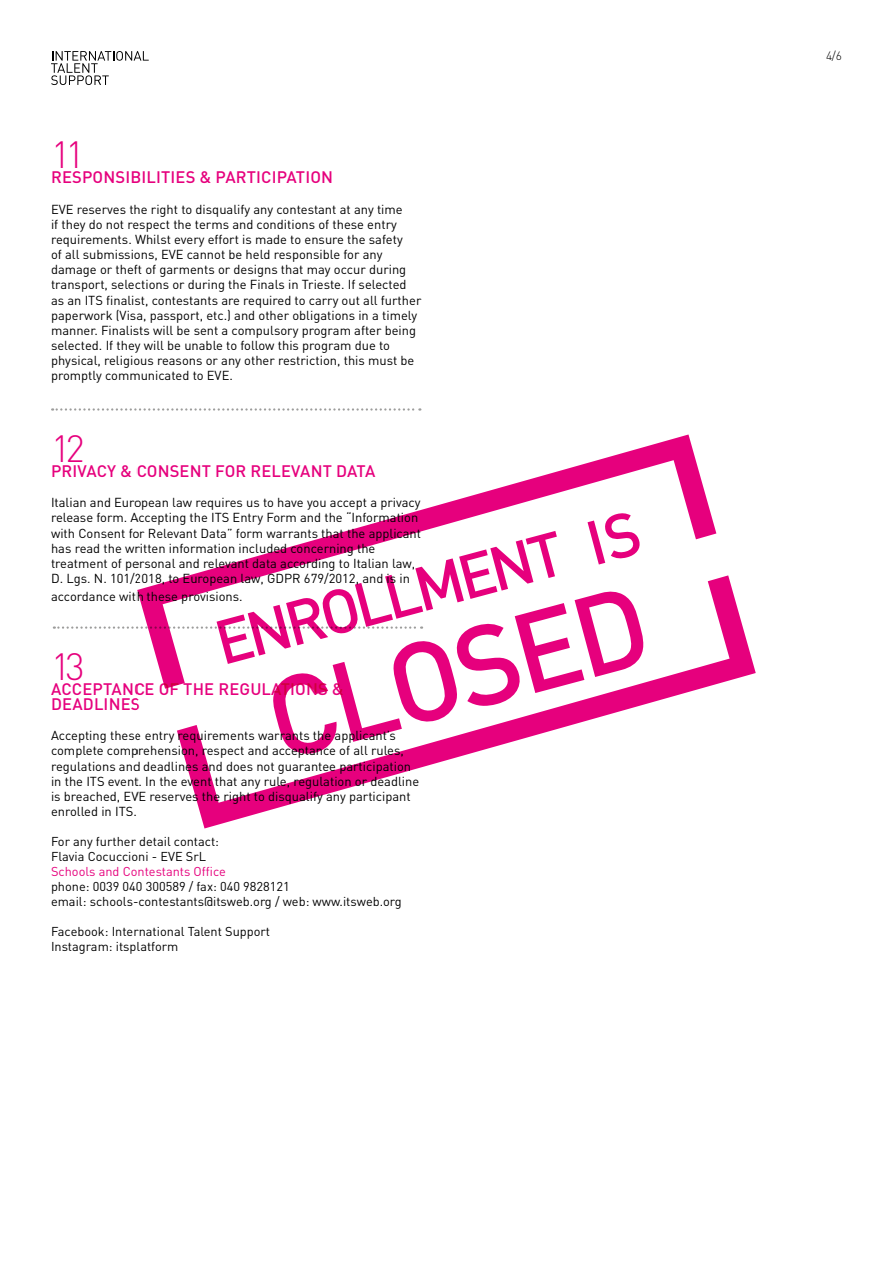
<style>
.page{position:relative;width:893px;height:1263px;background:#fff}
.page>*{position:absolute;margin:0;border:0;box-sizing:border-box;transform-origin:0 0}
.t1{font:300 37.5px "DIN Pro";color:#e6007d}
.t2{font:500 16.5px/15.1px "DIN Pro";letter-spacing:.01em;color:#e6007d}
.t3{font:12.9px/15.1px "DIN Pro";color:#000}
.t4{font:12.75px/15px "DIN Pro";color:#000}
.t5{font:12.75px "DIN Pro";color:#e6007d}
.t6{font:300 12px "DIN Pro";color:#000}
</style>
<div class="page">
<svg style="left:51px;top:51px;width:98px;height:34px"></svg>
<svg style="left:52px;top:408px;width:368px;height:3px"></svg>
<svg style="left:54px;top:626px;width:83px;height:3px"></svg>
<svg style="left:137px;top:434px;width:619px;height:394px"></svg>
<h1 class="t1" style="left:51px;top:129px;width:35px">11</h1>
<p class="t2" style="left:51px;top:169px;width:284px">RESPONSIBILITIES &amp; PARTICIPATION</p>
<p class="t3" style="left:51px;top:201px;width:372px">EVE reserves the right to disqualify any contestant at any time<br>if they do not respect the terms and conditions of these entry requirements. Whilst every effort is made to ensure the safety<br>of all submissions, EVE cannot be held responsible for any damage or theft of garments or designs that may occur during transport, selections or during the Finals in Trieste. If selected as an ITS finalist, contestants are required to carry out all further paperwork (Visa, passport, etc.) and other obligations in a timely manner. Finalists will be sent a compulsory program after being selected. If they will be unable to follow this program due to physical, religious reasons or any other restriction, this must be promptly communicated to EVE.</p>
<h1 class="t1" style="left:51px;top:423px;width:35px">12</h1>
<p class="t2" style="left:51px;top:463px;width:326px">PRIVACY &amp; CONSENT FOR RELEVANT DATA</p>
<p class="t3" style="left:51px;top:494px;width:372px">Italian and European law requires us to have you accept a privacy release form. Accepting the ITS Entry Form and the “Information with Consent for Relevant Data” form warrants that the applicant has read the written information included concerning the treatment of personal and relevant data according to Italian law, D. Lgs. N. 101/2018, to European law, GDPR 679/2012, and is in</p>
<p class="t3" style="left:51px;top:588px;width:193px">accordance with these provisions.</p>
<h1 class="t1" style="left:51px;top:640px;width:35px">13</h1>
<p class="t2" style="left:51px;top:680px;width:294px">ACCEPTANCE OF THE REGULATIONS &amp;<br>DEADLINES</p>
<p class="t3" style="left:51px;top:727px;width:370px">Accepting these entry requirements warrants the applicant’s complete comprehension, respect and acceptance of all rules, regulations and deadlines and does not guarantee participation in the ITS event. In the event that any rule, regulation or deadline is breached, EVE reserves the right to disqualify any participant enrolled in ITS.</p>
<p class="t4" style="left:51px;top:833px;width:170px">For any further detail contact:<br>Flavia Cocuccioni - EVE SrL</p>
<p class="t5" style="left:51px;top:863px;width:176px">Schools and Contestants Office</p>
<p class="t4" style="left:51px;top:878px;width:352px">phone: 0039 040 300589 / fax: 040 9828121<br>email: schools-contestants@itsweb.org / web: www.itsweb.org</p>
<p class="t4" style="left:51px;top:923px;width:221px">Facebook: International Talent Support<br>Instagram: itsplatform</p>
<p class="t6" style="left:826px;top:48px;width:17px">4/6</p>
</div>
